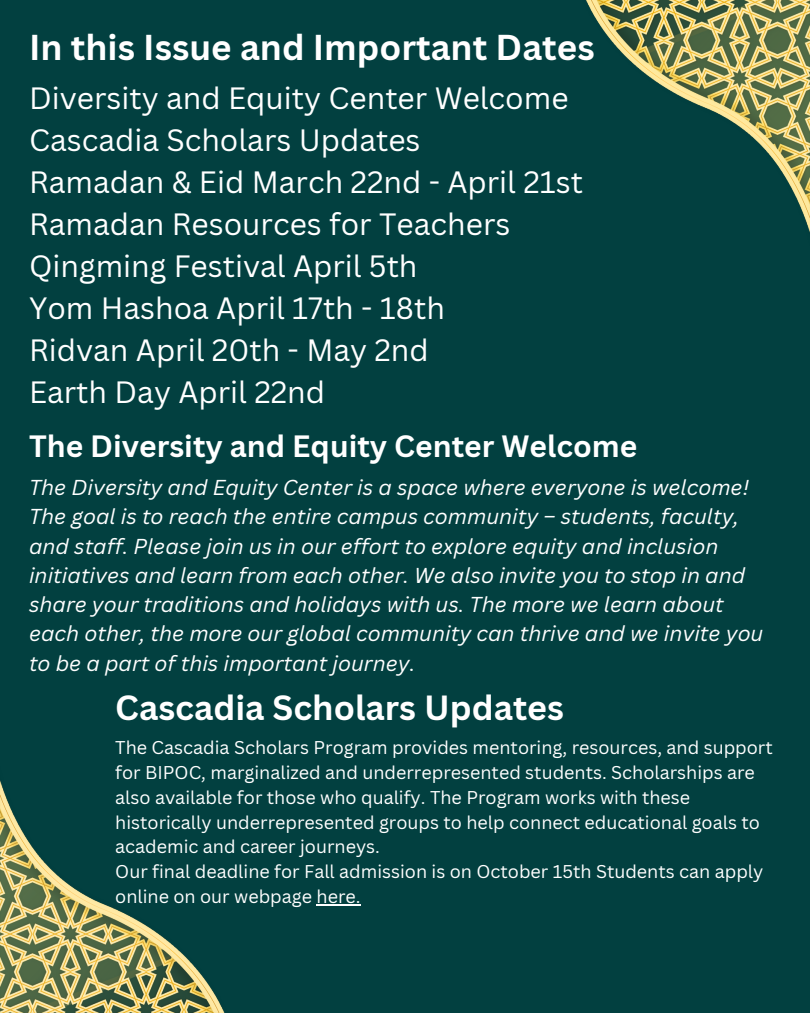
<style>
.page{position:relative;width:810px;height:1013px;background:#fff}
.page>*{position:absolute;margin:0;border:0;box-sizing:border-box;transform-origin:0 0}
.t1{font:700 35px "Canva Sans";color:#fff}
.t2{font:700 34px "Canva Sans";color:#fff}
.t3{font:30px/42px "Canva Sans";color:#fff}
.t4{font:700 30px "Canva Sans";color:#fff}
.t5{font:italic 21px/29.2px "Canva Sans";color:#fff}
.t6{font:18px/24.8px "Canva Sans";color:#fff}
</style>
<div class="page">
<div style="left:0;top:0;width:810px;height:1012px;background:#024040"></div>
<img style="left:586px;top:0;width:224px;height:233px">
<hr style="left:317px;top:904px;width:44px;height:2px;background:#fff">
<img style="left:0;top:780px;width:224px;height:232px">
<h1 class="t1" style="left:29px;top:23px;width:567px">In this Issue and Important Dates</h1>
<h3 class="t3" style="left:29px;top:76px;width:555px">Diversity and Equity Center Welcome<br>Cascadia Scholars Updates<br>Ramadan &amp; Eid March 22nd - April 21st<br>Ramadan Resources for Teachers<br>Qingming Festival April 5th<br>Yom Hashoa April 17th - 18th<br>Ridvan April 20th - May 2nd<br>Earth Day April 22nd</h3>
<h3 class="t4" style="left:29px;top:425px;width:610px">The Diversity and Equity Center Welcome</h3>
<p class="t5" style="left:29px;top:472px;width:736px">The Diversity and Equity Center is a space where everyone is welcome!<br>The goal is to reach the entire campus community – students, faculty, and staff. Please join us in our effort to explore equity and inclusion initiatives and learn from each other. We also invite you to stop in and share your traditions and holidays with us. The more we learn about each other, the more our global community can thrive and we invite you to be a part of this important journey.</p>
<h2 class="t2" style="left:115px;top:683px;width:450px">Cascadia Scholars Updates</h2>
<p class="t6" style="left:115px;top:735px;width:659px">The Cascadia Scholars Program provides mentoring, resources, and support for BIPOC, marginalized and underrepresented students. Scholarships are also available for those who qualify. The Program works with these historically underrepresented groups to help connect educational goals to academic and career journeys.<br>Our final deadline for Fall admission is on October 15th Students can apply online on our webpage here.</p>
</div>
